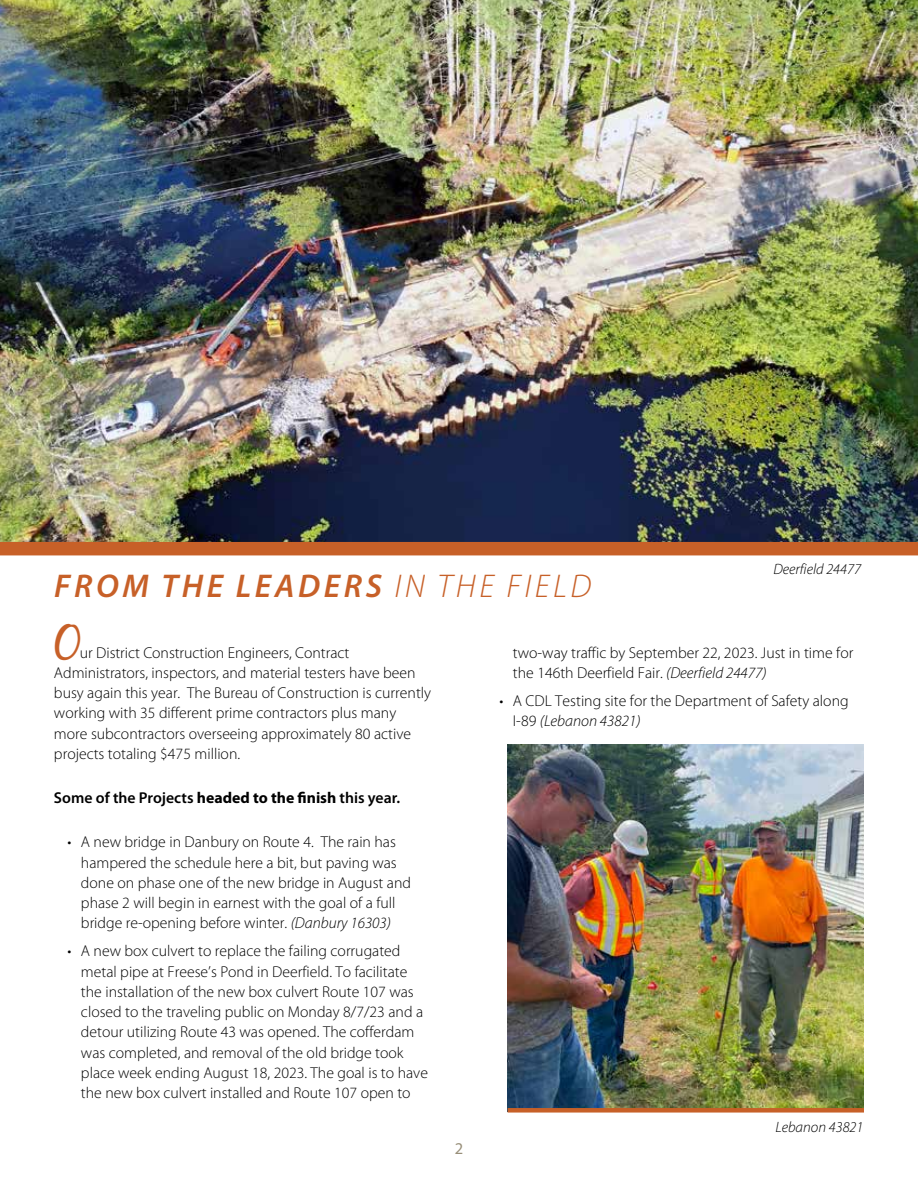
<style>
.page{position:relative;width:918px;height:1188px;background:#fff}
.page>*{position:absolute;margin:0;border:0;box-sizing:border-box;transform-origin:0 0}
.t1{font:46.5px "Black Jack";color:#c76028}
.t2{font:italic 600 33px "Myriad Pro";letter-spacing:.11em;color:#c76028}
.t3{font:16.5px "Myriad Pro";color:#988f79}
.t4{font:300 15.75px/20.2px "Myriad Pro";color:#000}
.t5{font:600 15.75px "Myriad Pro";color:#000}
.t6{font:italic 300 15px "Myriad Pro";color:#000}
.s1{font-weight:300}
.s2{font-weight:700}
.s3{font-style:italic}
</style>
<div class="page">
<img style="left:508px;top:745px;width:356px;height:363px">
<img style="left:0;top:0;width:918px;height:542px">
<div style="left:0;top:542px;width:918px;height:13px;background:#c76028"></div>
<div style="left:508px;top:1108px;width:356px;height:5px;background:#c76028"></div>
<h2 class="t2" style="left:54px;top:565px;width:538px">FROM THE LEADERS <span class="s1">IN THE FIELD</span></h2>
<p class="t6" style="left:773px;top:560px;width:89px">Deerfield 24477</p>
<h1 class="t1" style="left:54px;top:614px;width:30px">O</h1>
<p class="t4" style="left:54px;top:642px;width:379px;text-indent:26px">ur District Construction Engineers, Contract Administrators, inspectors, and material testers have been busy again this year. The Bureau of Construction is currently working with 35 different prime contractors plus many more subcontractors overseeing approximately 80 active projects totaling $475 million.</p>
<p class="t5" style="left:54px;top:788px;width:348px">Some of the Projects <span class="s2">headed to the finish</span> this year.</p>
<p class="t4" style="left:81px;top:832px;width:332px;text-indent:-13px">• A new bridge in Danbury on Route 4. The rain has hampered the schedule here a bit, but paving was done on phase one of the new bridge in August and phase 2 will begin in earnest with the goal of a full bridge re-opening before winter. <span class="s3">(Danbury 16303)</span></p>
<p class="t4" style="left:81px;top:941px;width:349px;text-indent:-13px">• A new box culvert to replace the failing corrugated metal pipe at Freese’s Pond in Deerfield. To facilitate the installation of the new box culvert Route 107 was closed to the traveling public on Monday 8/7/23 and a detour utilizing Route 43 was opened. The cofferdam was completed, and removal of the old bridge took place week ending August 18, 2023. The goal is to have the new box culvert installed and Route 107 open to</p>
<p class="t3" style="left:455px;top:1138px;width:10px">2</p>
<p class="t4" style="left:513px;top:642px;width:342px">two-way traffic by September 22, 2023. Just in time for the 146th Deerfield Fair. <span class="s3">(Deerfield 24477)</span></p>
<p class="t4" style="left:513px;top:690px;width:337px;text-indent:-13px">• A CDL Testing site for the Department of Safety along<br>I-89 <span class="s3">(Lebanon 43821)</span></p>
<p class="t6" style="left:776px;top:1118px;width:89px">Lebanon 43821</p>
</div>
